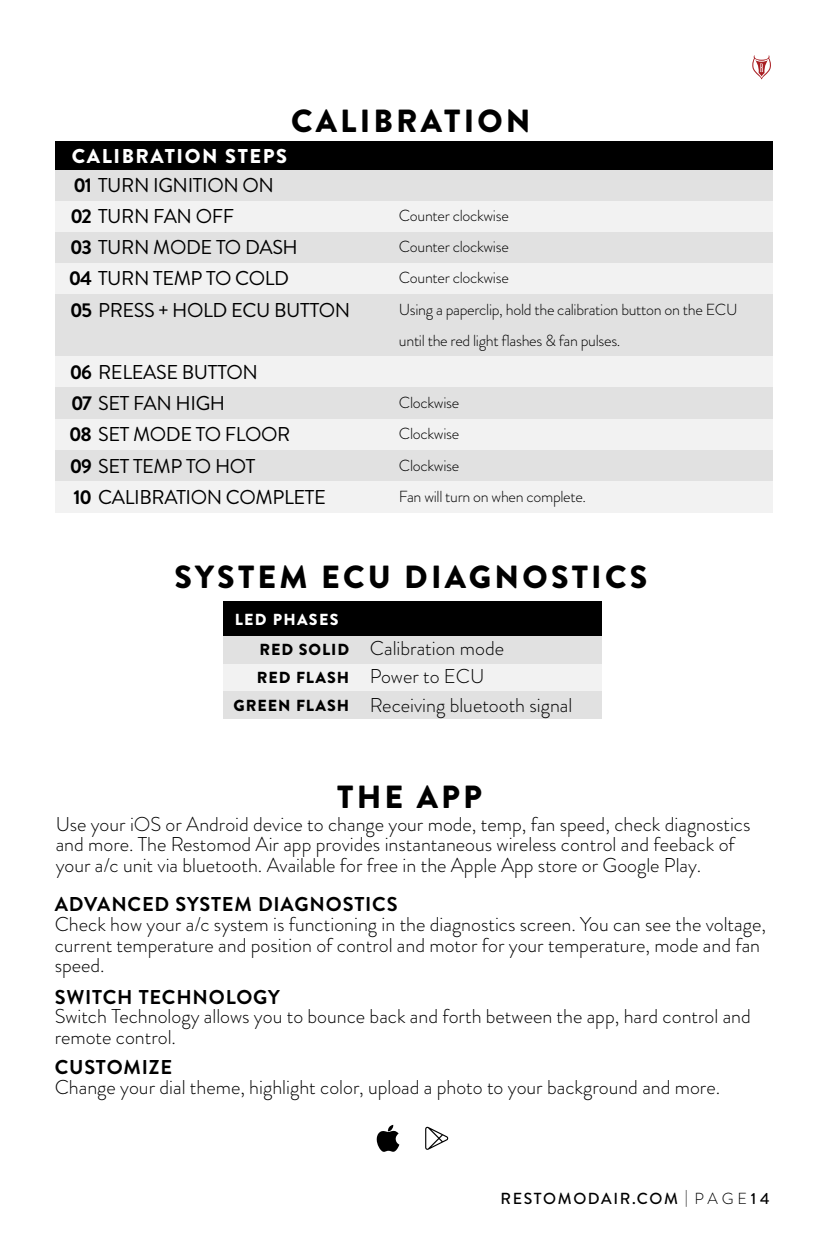
<style>
.page{position:relative;width:828px;height:1260px;background:#fff}
.page>*{position:absolute;margin:0;border:0;box-sizing:border-box;transform-origin:0 0}
.t1{font:900 32px "Brandon Grotesque";letter-spacing:.1em;color:#000}
.t2{font:300 20px/20.6px "Brandon Grotesque";color:#000}
.t3{font:20px/31.2px "Brandon Grotesque";letter-spacing:-.02em;color:#000}
.t4{font:700 20px "Brandon Grotesque";letter-spacing:.04em;color:#000}
.t5{font:900 20px "Brandon Grotesque";letter-spacing:.08em;color:#fff}
.t6{font:300 16px/31.2px "Brandon Grotesque";letter-spacing:-.02em;color:#000}
.t7{font:500 16px "Brandon Grotesque";letter-spacing:.1em;color:#000}
.t8{font:900 16px "Brandon Grotesque";letter-spacing:.06em;color:#000}
.t9{font:900 16px "Brandon Grotesque";letter-spacing:.08em;color:#fff}
.s1{font-weight:700}
.s2{font-weight:900;font-size:16px}
.s3{font-weight:300}
</style>
<div class="page">
<svg style="left:752px;top:55px;width:19px;height:24px"></svg>
<div style="left:223px;top:601px;width:379px;height:34px;background:#000"></div>
<div style="left:223px;top:664px;width:379px;height:27px;background:#f2f2f2"></div>
<div style="left:223px;top:636px;width:379px;height:28px;background:#e1e1e1"></div>
<div style="left:223px;top:691px;width:379px;height:28px;background:#e1e1e1"></div>
<svg style="left:425px;top:1127px;width:23px;height:23px"></svg>
<svg style="left:376px;top:1125px;width:23px;height:27px"></svg>
<div style="left:55px;top:170px;width:718px;height:31px;background:#e1e1e1"></div>
<div style="left:55px;top:201px;width:718px;height:31px;background:#f2f2f2"></div>
<div style="left:55px;top:232px;width:718px;height:31px;background:#e1e1e1"></div>
<div style="left:55px;top:263px;width:718px;height:32px;background:#f2f2f2"></div>
<div style="left:55px;top:295px;width:718px;height:62px;background:#e1e1e1"></div>
<div style="left:55px;top:357px;width:718px;height:31px;background:#f2f2f2"></div>
<div style="left:55px;top:388px;width:718px;height:31px;background:#e1e1e1"></div>
<div style="left:55px;top:419px;width:718px;height:31px;background:#f2f2f2"></div>
<div style="left:55px;top:450px;width:718px;height:31px;background:#e1e1e1"></div>
<div style="left:55px;top:481px;width:718px;height:31px;background:#f2f2f2"></div>
<div style="left:55px;top:141px;width:718px;height:29px;background:#000"></div>
<h1 class="t1" style="left:291px;top:98px;width:241px">CALIBRATION</h1>
<p class="t5" style="left:72px;top:142px;width:217px">CALIBRATION STEPS</p>
<p class="t3" style="left:69px;top:170px;width:283px"><span class="s1">01</span> TURN IGNITION ON<br><span class="s1">02</span> TURN FAN OFF<br><span class="s1">03</span> TURN MODE TO DASH<br><span class="s1">04</span> TURN TEMP TO COLD<br><span class="s1">05</span> PRESS + HOLD ECU BUTTON</p>
<p class="t3" style="left:69px;top:357px;width:258px"><span class="s1">06</span> RELEASE BUTTON<br><span class="s1">07</span> SET FAN HIGH<br><span class="s1">08</span> SET MODE TO FLOOR<br><span class="s1">09</span> SET TEMP TO HOT<br><span class="s1">10</span> CALIBRATION COMPLETE</p>
<p class="t6" style="left:399px;top:200px;width:340px">Counter clockwise<br>Counter clockwise<br>Counter clockwise<br>Using a paperclip, hold the calibration button on the ECU until the red light flashes &amp; fan pulses.</p>
<p class="t6" style="left:399px;top:387px;width:189px">Clockwise<br>Clockwise<br>Clockwise<br>Fan will turn on when complete.</p>
<h1 class="t1" style="left:174px;top:554px;width:474px">SYSTEM ECU DIAGNOSTICS</h1>
<p class="t9" style="left:235px;top:608px;width:105px">LED PHASES</p>
<p class="t2" style="left:260px;top:638px;width:246px"><span class="s2">RED SOLID</span> Calibration mode</p>
<p class="t8" style="left:257px;top:666px;width:94px">RED FLASH</p>
<p class="t2" style="left:370px;top:695px;width:204px">Receiving bluetooth signal</p>
<p class="t2" style="left:370px;top:666px;width:116px">Power to ECU</p>
<p class="t8" style="left:234px;top:694px;width:117px">GREEN FLASH</p>
<h1 class="t1" style="left:337px;top:774px;width:146px">THE APP</h1>
<p class="t2" style="left:56px;top:813px;width:696px">Use your iOS or Android device to change your mode, temp, fan speed, check diagnostics and more. The Restomod Air app provides instantaneous wireless control and feeback of your a/c unit via bluetooth. Available for free in the Apple App store or Google Play.</p>
<p class="t4" style="left:55px;top:890px;width:344px">ADVANCED SYSTEM DIAGNOSTICS</p>
<p class="t2" style="left:55px;top:914px;width:713px">Check how your a/c system is functioning in the diagnostics screen. You can see the voltage, current temperature and position of control and motor for your temperature, mode and fan speed.</p>
<p class="t4" style="left:55px;top:983px;width:227px">SWITCH TECHNOLOGY</p>
<p class="t2" style="left:55px;top:1006px;width:698px">Switch Technology allows you to bounce back and forth between the app, hard control and remote control.</p>
<p class="t4" style="left:55px;top:1053px;width:119px">CUSTOMIZE</p>
<p class="t2" style="left:55px;top:1077px;width:667px">Change your dial theme, highlight color, upload a photo to your background and more.</p>
<p class="t7" style="left:501px;top:1187px;width:271px">RESTOMODAIR.COM <span class="s3">| PAGE</span> 14</p>
</div>
